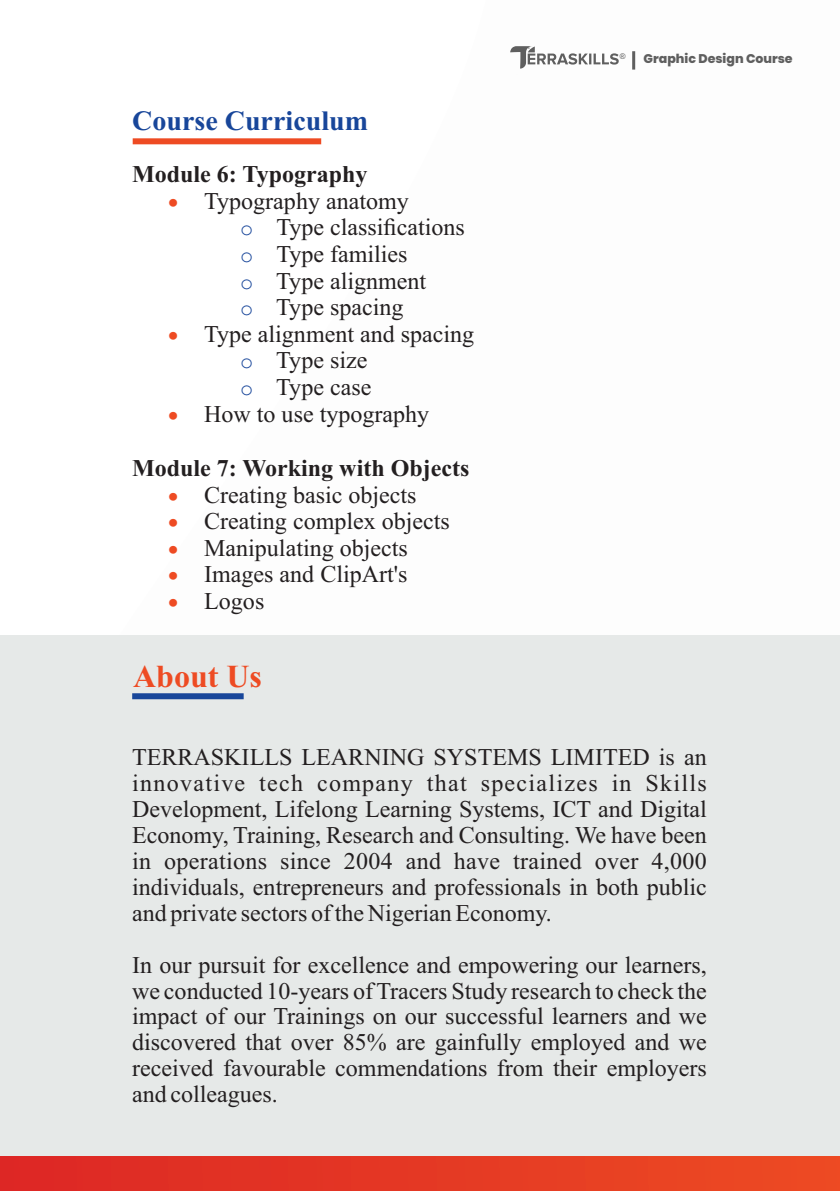
<style>
.page{position:relative;width:840px;height:1191px;background:#fff}
.page>*{position:absolute;margin:0;border:0;box-sizing:border-box;transform-origin:0 0}
.t1{font:700 32px "Times New Roman";color:#ee4b23}
.t2{font:700 28px "Times New Roman";color:#18469a}
.t3{font:24px/26px "Times New Roman";color:#231f20;text-align:justify}
.t4{font:700 24px "Times New Roman";color:#231f20}
.t5{font:800 12.6px "Poppins";color:#5f5f5f}
.t6{font:7.8px "Arial";color:#5f5f5f}
.s1{color:#ee4b23}
.s2{font-family:"Courier New";font-size:22px;color:#18469a}
</style>
<div class="page">
<div style="left:0;top:635px;width:839px;height:556px;background:#e6e9e8"></div>
<div style="left:0;top:1156px;width:839px;height:35px;background:linear-gradient(to right,#dd2725,#ed4b23)"></div>
<div style="left:133px;top:138px;width:188px;height:6px;background:#ee4b23"></div>
<div style="left:132px;top:693px;width:111px;height:6px;background:#18469a"></div>
<svg style="left:510px;top:46px;width:108px;height:23px"></svg>
<hr style="left:631px;top:51px;width:3px;height:19px;background:#5f5f5f">
<p class="t2" style="left:132px;top:111px;width:237px">Course Curriculum</p>
<p class="t4" style="left:132px;top:166px;width:237px">Module 6: Typography</p>
<p class="t3" style="left:240px;top:190px;width:226px;line-height:26.6px;text-align:left;text-indent:-72px"><span class="s1">•</span> Typography anatomy<br><span class="s2">o</span> Type classifications <span class="s2">o</span> Type families</p>
<p class="t3" style="left:240px;top:270px;width:187px"><span class="s2">o</span> Type alignment</p>
<p class="t3" style="left:168px;top:323px;width:307px"><span class="s1">•</span> Type alignment and spacing</p>
<p class="t3" style="left:240px;top:296px;width:164px"><span class="s2">o</span> Type spacing</p>
<p class="t3" style="left:240px;top:349px;width:128px"><span class="s2">o</span> Type size</p>
<p class="t3" style="left:240px;top:376px;width:132px"><span class="s2">o</span> Type case</p>
<p class="t3" style="left:168px;top:403px;width:262px"><span class="s1">•</span> How to use typography</p>
<p class="t4" style="left:132px;top:460px;width:338px">Module 7: Working with Objects</p>
<p class="t3" style="left:168px;top:510px;width:283px"><span class="s1">•</span> Creating complex objects</p>
<p class="t3" style="left:168px;top:484px;width:249px"><span class="s1">•</span> Creating basic objects</p>
<p class="t3" style="left:168px;top:537px;width:241px"><span class="s1">•</span> Manipulating objects</p>
<p class="t3" style="left:168px;top:564px;width:240px"><span class="s1">•</span> Images and ClipArt's</p>
<p class="t3" style="left:168px;top:590px;width:97px"><span class="s1">•</span> Logos</p>
<h1 class="t1" style="left:133px;top:665px;width:130px">About Us</h1>
<p class="t6" style="left:619px;top:54px;width:7px">®</p>
<p class="t5" style="left:643px;top:49px;width:150px">Graphic Design Course</p>
<p class="t3" style="left:132px;top:746px;width:576px">TERRASKILLS LEARNING SYSTEMS LIMITED is an innovative tech company that specializes in Skills Development, Lifelong Learning Systems, ICT and Digital Economy, Training, Research and Consulting. We have been in operations since 2004 and have trained over 4,000 individuals, entrepreneurs and professionals in both public and private sectors of the Nigerian Economy.</p>
<p class="t3" style="left:132px;top:954px;width:576px">In our pursuit for excellence and empowering our learners, we conducted 10-years of Tracers Study research to check the impact of our Trainings on our successful learners and we discovered that over 85% are gainfully employed and we received favourable commendations from their employers and colleagues.</p>
</div>
